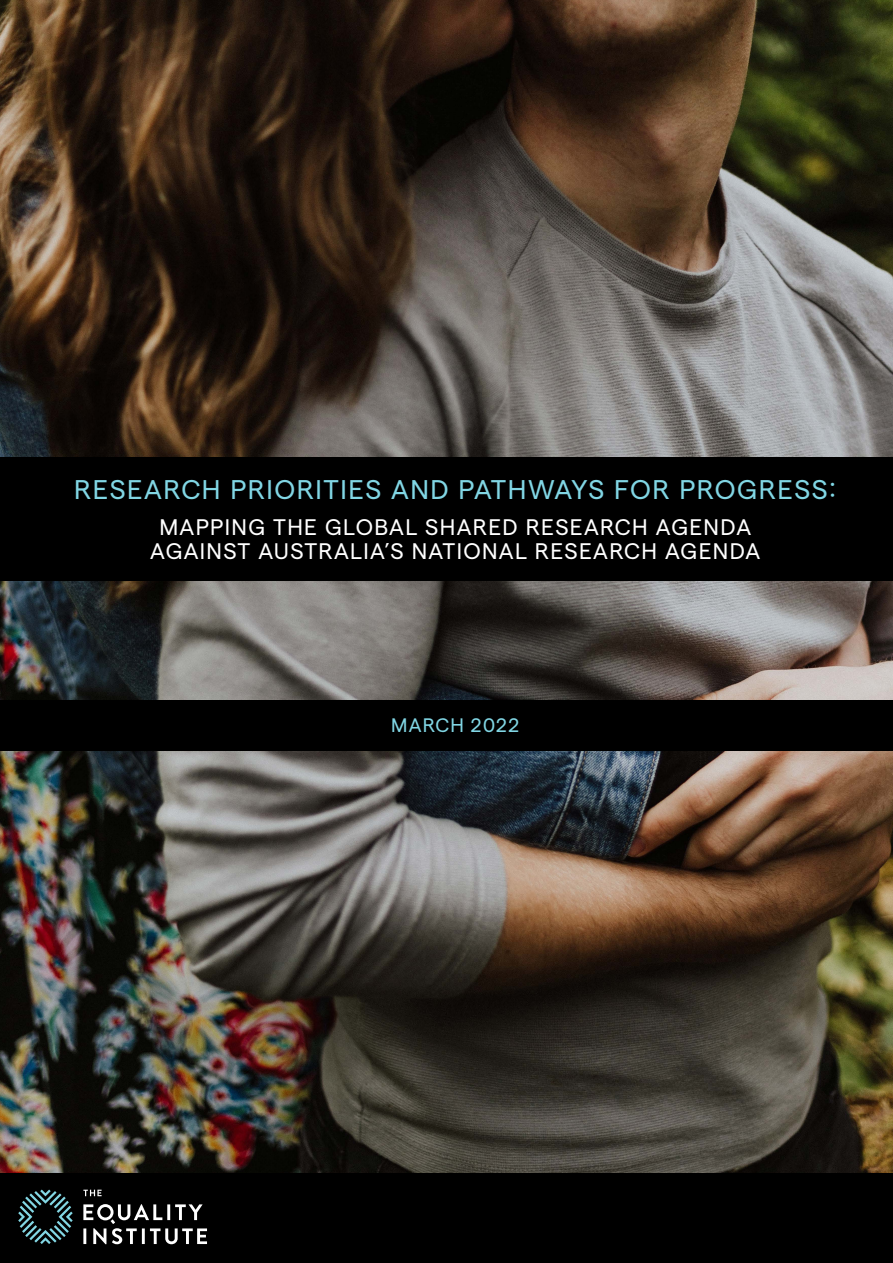
<style>
.page{position:relative;width:893px;height:1263px;background:#fff}
.page>*{position:absolute;margin:0;border:0;box-sizing:border-box;transform-origin:0 0}
.t1{font:27px "Matter";letter-spacing:.06em;color:#81d6e4}
.t2{font:22.5px/24px "Matter";letter-spacing:.06em;color:#fff;text-align:center}
.t3{font:19.5px "Matter";letter-spacing:.06em;color:#81d6e4}
</style>
<div class="page">
<img style="left:0;top:0;width:893px;height:1173px">
<div style="left:0;top:457px;width:893px;height:123px;background:#000"></div>
<div style="left:0;top:1173px;width:893px;height:90px;background:#000"></div>
<div style="left:0;top:700px;width:893px;height:50px;background:#000"></div>
<svg style="left:18px;top:1189px;width:55px;height:55px"></svg>
<svg style="left:83px;top:1190px;width:19px;height:6px"></svg>
<svg style="left:83px;top:1204px;width:124px;height:40px"></svg>
<p class="t1" style="left:74px;top:470px;width:763px">RESEARCH PRIORITIES AND PATHWAYS FOR PROGRESS:</p>
<p class="t2" style="left:150px;top:514px;width:612px">MAPPING THE GLOBAL SHARED RESEARCH AGENDA<br>AGAINST AUSTRALIA’S NATIONAL RESEARCH AGENDA</p>
<p class="t3" style="left:391px;top:711px;width:129px">MARCH 2022</p>
</div>
